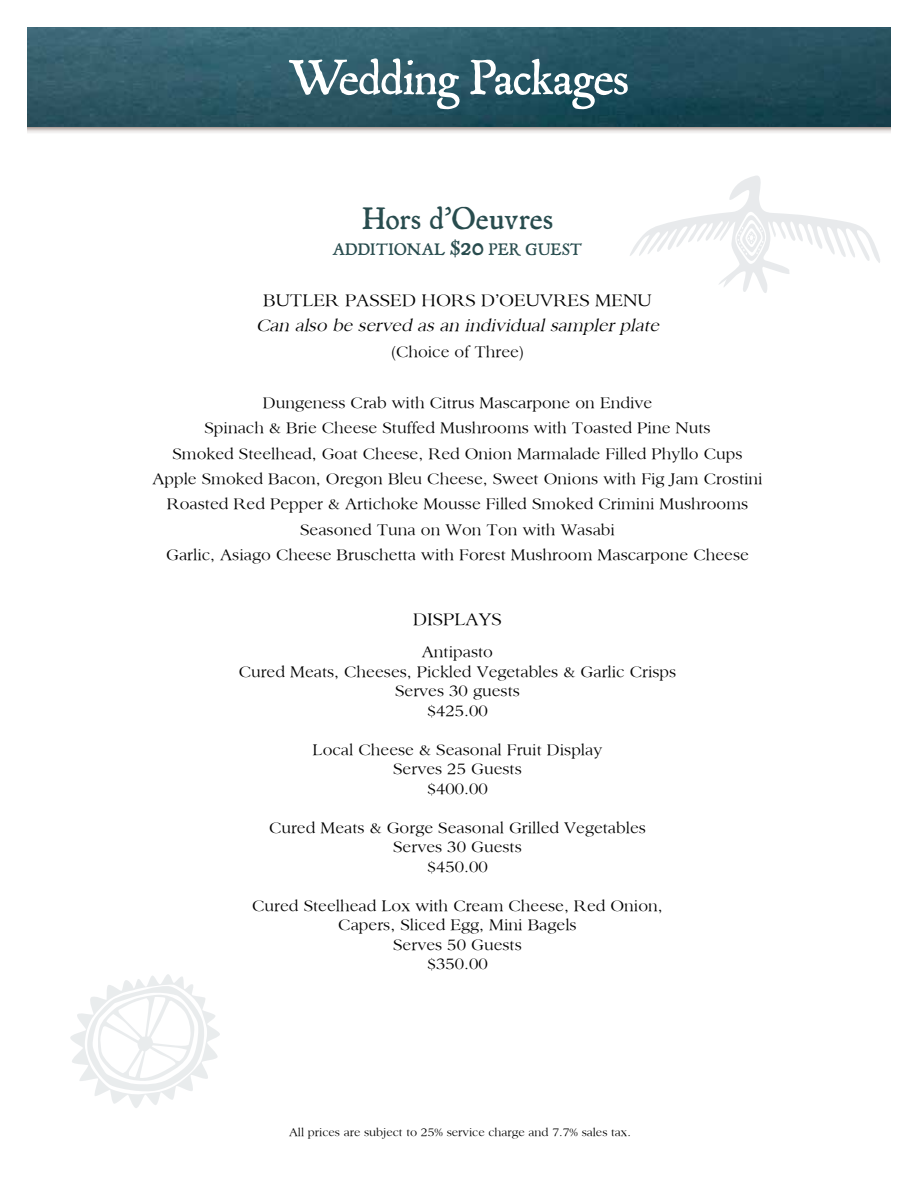
<style>
.page{position:relative;width:918px;height:1188px;background:#fff}
.page>*{position:absolute;margin:0;border:0;box-sizing:border-box;transform-origin:0 0}
.t1{font:51px "P22 Mayflower";letter-spacing:-.02em;color:#fff}
.t2{font:32.1px "P22 Mayflower";letter-spacing:.01em;color:#284c4e}
.t3{font:italic 18px "Sanford";color:#000}
.t4{font:18px "Sanford";color:#000}
.t5{font:17.1px "P22 Mayflower";letter-spacing:.01em;color:#284c4e}
.t6{font:16.5px/19.5px "Sanford";color:#000;text-align:center}
.t7{font:12px "Sanford";color:#000}
.s1{font-size:22.8px}
.s2{font-size:28.5px}
</style>
<div class="page">
<svg style="left:27px;top:126px;width:864px;height:7px;background:#bbb"></svg>
<img style="left:27px;top:27px;width:864px;height:99px">
<svg style="left:70px;top:974px;width:150px;height:134px"></svg>
<svg style="left:630px;top:175px;width:250px;height:118px"></svg>
<h1 class="t1" style="left:288px;top:50px;width:342px">Wedding Packages</h1>
<h2 class="t2" style="left:362px;top:201px;width:192px">Hors d’Oeuvres</h2>
<p class="t5" style="left:333px;top:240px;width:251px">ADDITIONAL <span class="s1">$</span><span class="s2">20</span> PER GUEST</p>
<p class="t4" style="left:263px;top:289px;width:390px">BUTLER PASSED HORS D’OEUVRES MENU</p>
<p class="t3" style="left:256px;top:315px;width:409px">Can also be served as an individual sampler plate</p>
<p class="t6" style="left:391px;top:341px;width:134px">(Choice of Three)</p>
<p class="t6" style="left:152px;top:389px;width:612px;line-height:25.5px">Dungeness Crab with Citrus Mascarpone on Endive<br>Spinach &amp; Brie Cheese Stuffed Mushrooms with Toasted Pine Nuts<br>Smoked Steelhead, Goat Cheese, Red Onion Marmalade Filled Phyllo Cups Apple Smoked Bacon, Oregon Bleu Cheese, Sweet Onions with Fig Jam Crostini Roasted Red Pepper &amp; Artichoke Mousse Filled Smoked Crimini Mushrooms Seasoned Tuna on Won Ton with Wasabi<br>Garlic, Asiago Cheese Bruschetta with Forest Mushroom Mascarpone Cheese</p>
<p class="t4" style="left:413px;top:609px;width:90px">DISPLAYS</p>
<p class="t6" style="left:239px;top:642px;width:439px">Antipasto<br>Cured Meats, Cheeses, Pickled Vegetables &amp; Garlic Crisps<br>Serves 30 guests<br>$425.00</p>
<p class="t6" style="left:313px;top:739px;width:291px">Local Cheese &amp; Seasonal Fruit Display<br>Serves 25 Guests<br>$400.00</p>
<p class="t6" style="left:269px;top:817px;width:378px">Cured Meats &amp; Gorge Seasonal Grilled Vegetables<br>Serves 30 Guests<br>$450.00</p>
<p class="t6" style="left:252px;top:895px;width:412px">Cured Steelhead Lox with Cream Cheese, Red Onion,<br>Capers, Sliced Egg, Mini Bagels<br>Serves 50 Guests<br>$350.00</p>
<p class="t7" style="left:289px;top:1125px;width:343px">All prices are subject to 25% service charge and 7.7% sales tax.</p>
</div>
